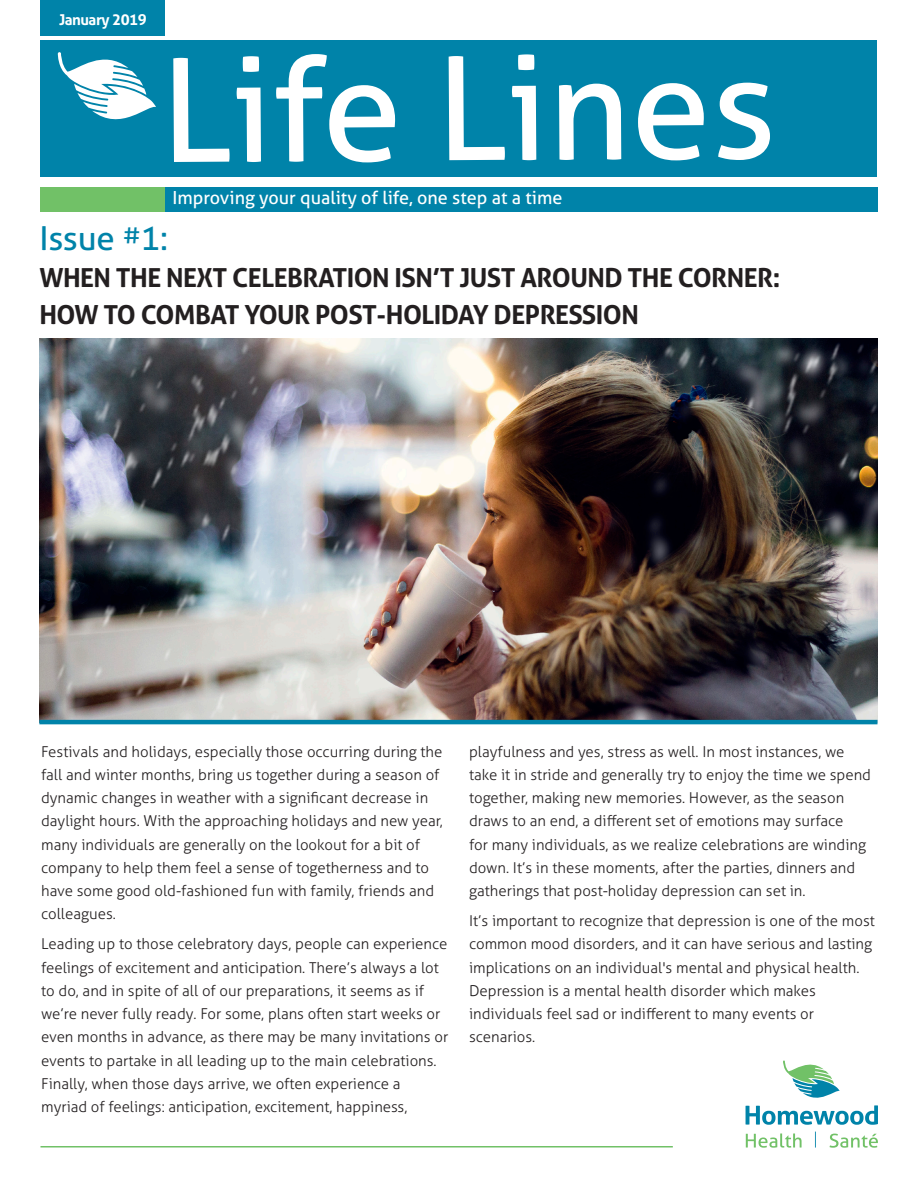
<style>
.page{position:relative;width:918px;height:1188px;background:#fff}
.page>*{position:absolute;margin:0;border:0;box-sizing:border-box;transform-origin:0 0}
.t1{font:144px "Aller";letter-spacing:-.01em;color:#fff}
.t2{font:33px "Aller";color:#0083a9}
.t3{font:700 26.25px/36.8px "Aller";letter-spacing:-.02em;color:#231f20}
.t4{font:18px "Aller";color:#fff}
.t5{font:300 15px/23.2px "Aller";color:#231f20}
.t6{font:700 15px "Aller";letter-spacing:-.03em;color:#fff}
</style>
<div class="page">
<img style="left:39px;top:338px;width:838px;height:382px">
<div style="left:40px;top:40px;width:838px;height:137px;background:#0083a9"></div>
<div style="left:40px;top:187px;width:125px;height:25px;background:#71c167"></div>
<div style="left:40px;top:0;width:125px;height:35px;background:#0083a9"></div>
<div style="left:165px;top:187px;width:713px;height:25px;background:#0083a9"></div>
<svg style="left:58px;top:52px;width:98px;height:68px"></svg>
<hr style="left:40px;top:1146px;width:633px;height:2px;background:#71c167">
<svg style="left:746px;top:1060px;width:132px;height:65px"></svg>
<svg style="left:746px;top:1133px;width:56px;height:15px"></svg>
<svg style="left:830px;top:1134px;width:48px;height:14px"></svg>
<svg style="left:815px;top:1132px;width:1px;height:16px"></svg>
<hr style="left:39px;top:720px;width:839px;height:4px;background:#0083a9">
<p class="t6" style="left:59px;top:11px;width:89px">January 2019</p>
<h1 class="t1" style="left:161px;top:22px;width:618px">Life Lines</h1>
<p class="t4" style="left:172px;top:187px;width:391px">Improving your quality of life, one step at a time</p>
<h2 class="t2" style="left:39px;top:218px;width:130px">Issue <sup>#</sup>1:</h2>
<h3 class="t3" style="left:39px;top:259px;width:742px">WHEN THE NEXT CELEBRATION ISN’T JUST AROUND THE CORNER:<br>HOW TO COMBAT YOUR POST-HOLIDAY DEPRESSION</h3>
<p class="t5" style="left:41px;top:740px;width:403px">Festivals and holidays, especially those occurring during the fall and winter months, bring us together during a season of dynamic changes in weather with a significant decrease in daylight hours. With the approaching holidays and new year, many individuals are generally on the lookout for a bit of company to help them feel a sense of togetherness and to have some good old-fashioned fun with family, friends and colleagues.</p>
<p class="t5" style="left:41px;top:932px;width:409px">Leading up to those celebratory days, people can experience feelings of excitement and anticipation. There’s always a lot to do, and in spite of all of our preparations, it seems as if we’re never fully ready. For some, plans often start weeks or even months in advance, as there may be many invitations or events to partake in all leading up to the main celebrations.<br>Finally, when those days arrive, we often experience a myriad of feelings: anticipation, excitement, happiness,</p>
<p class="t5" style="left:469px;top:740px;width:403px">playfulness and yes, stress as well. In most instances, we take it in stride and generally try to enjoy the time we spend together, making new memories. However, as the season draws to an end, a different set of emotions may surface<br>for many individuals, as we realize celebrations are winding down. It’s in these moments, after the parties, dinners and gatherings that post-holiday depression can set in.</p>
<p class="t5" style="left:469px;top:909px;width:407px">It’s important to recognize that depression is one of the most common mood disorders, and it can have serious and lasting implications on an individual's mental and physical health.<br>Depression is a mental health disorder which makes individuals feel sad or indifferent to many events or scenarios.</p>
</div>
